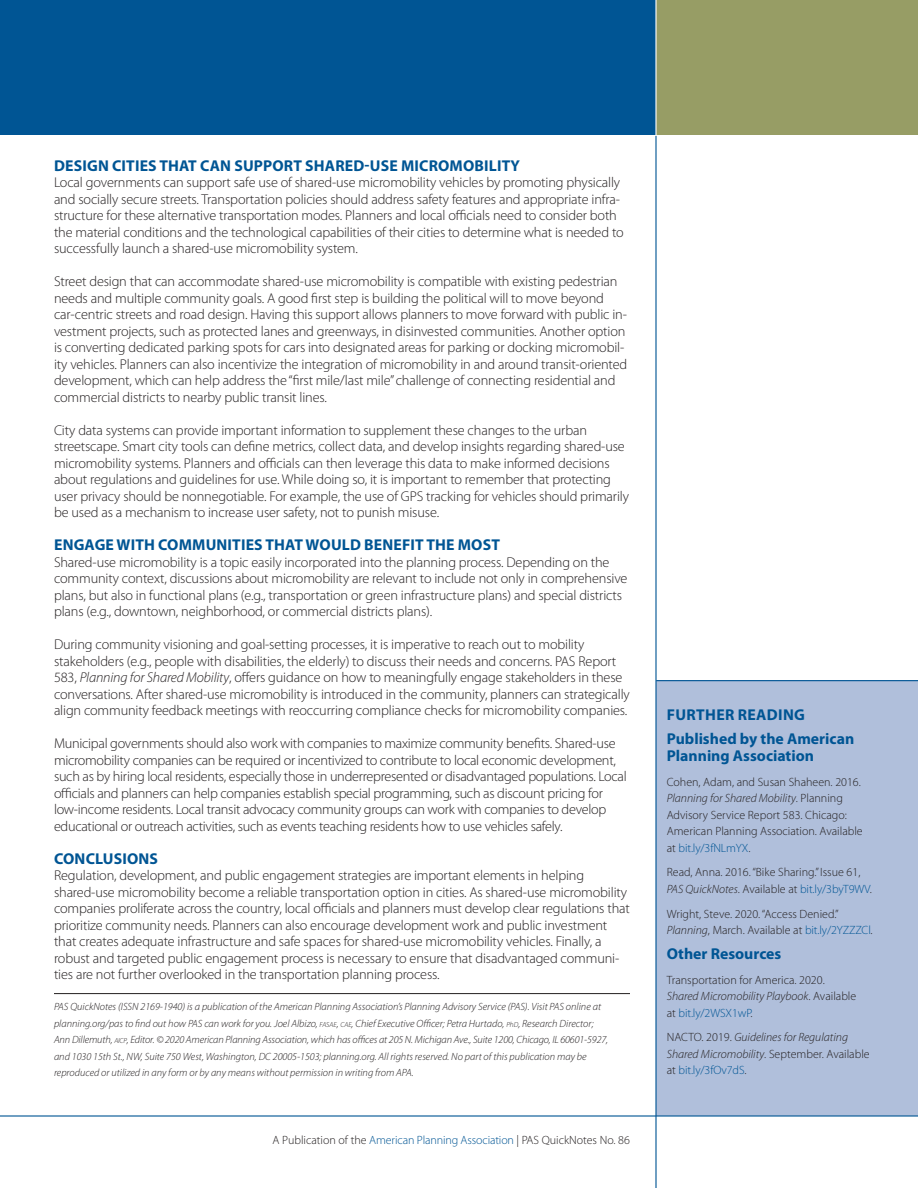
<style>
.page{position:relative;width:918px;height:1188px;background:#fff}
.page>*{position:absolute;margin:0;border:0;box-sizing:border-box;transform-origin:0 0}
.t1{font:700 15.75px/24.8px "Myriad Pro";letter-spacing:.01em;color:#005594}
.t2{font:300 14.25px/16.5px "Myriad Pro";letter-spacing:-.01em;color:#231f20}
.t3{font:300 12px/16.5px "Myriad Pro";color:#231f20}
.t4{font:italic 300 12px/16.5px "Myriad Pro";color:#231f20}
.t5{font:italic 300 10.5px/16.5px "Myriad Pro";color:#231f20}
.s1{font-style:italic}
.s2{font-size:7.35px}
.s3{font-style:inherit}
.s4{font-size:7.5px}
.s5{color:#005594}
.s6{font-style:normal}
.s7{font-style:normal;color:#005594}
</style>
<div class="page">
<div style="left:656px;top:681px;width:262px;height:435px;background:#b0bfdb"></div>
<div style="left:0;top:0;width:658px;height:135px;background:#005594"></div>
<div style="left:656px;top:0;width:262px;height:135px;background:#979d65"></div>
<hr style="left:655px;top:0;width:2px;height:135px;background:#fff">
<hr style="left:655px;top:136px;width:2px;height:1052px;background:#005594">
<hr style="left:656px;top:680px;width:262px;height:1px;background:#005594">
<hr style="left:0;top:1115px;width:918px;height:2px;background:#005594">
<hr style="left:54px;top:993px;width:576px;height:1px;background:#231f20">
<p class="t1" style="left:54px;top:153px;width:467px">DESIGN CITIES THAT CAN SUPPORT SHARED-USE MICROMOBILITY</p>
<p class="t2" style="left:54px;top:175px;width:571px">Local governments can support safe use of shared-use micromobility vehicles by promoting physically and socially secure streets. Transportation policies should address safety features and appropriate infra&shy;structure for these alternative transportation modes. Planners and local officials need to consider both the material conditions and the technological capabilities of their cities to determine what is needed to successfully launch a shared-use micromobility system.</p>
<p class="t2" style="left:54px;top:274px;width:575px">Street design that can accommodate shared-use micromobility is compatible with existing pedestrian needs and multiple community goals. A good first step is building the political will to move beyond car-centric streets and road design. Having this support allows planners to move forward with public in&shy;vestment projects, such as protected lanes and greenways, in disinvested communities. Another option is converting dedicated parking spots for cars into designated areas for parking or docking micromobil&shy;ity vehicles. Planners can also incentivize the integration of micromobility in and around transit-oriented development, which can help address the “first mile/last mile” challenge of connecting residential and commercial districts to nearby public transit lines.</p>
<p class="t2" style="left:54px;top:422px;width:577px">City data systems can provide important information to supplement these changes to the urban streetscape. Smart city tools can define metrics, collect data, and develop insights regarding shared-use micromobility systems. Planners and officials can then leverage this data to make informed decisions about regulations and guidelines for use. While doing so, it is important to remember that protecting user privacy should be nonnegotiable. For example, the use of GPS tracking for vehicles should primarily be used as a mechanism to increase user safety, not to punish misuse.</p>
<p class="t1" style="left:54px;top:533px;width:447px">ENGAGE WITH COMMUNITIES THAT WOULD BENEFIT THE MOST</p>
<p class="t2" style="left:54px;top:554px;width:575px">Shared-use micromobility is a topic easily incorporated into the planning process. Depending on the community context, discussions about micromobility are relevant to include not only in comprehensive plans, but also in functional plans (e.g., transportation or green infrastructure plans) and special districts plans (e.g., downtown, neighborhood, or commercial districts plans).</p>
<p class="t2" style="left:54px;top:637px;width:577px">During community visioning and goal-setting processes, it is imperative to reach out to mobility stakeholders (e.g., people with disabilities, the elderly) to discuss their needs and concerns. PAS Report 583, <span class="s1">Planning for Shared Mobility</span>, offers guidance on how to meaningfully engage stakeholders in these conversations. After shared-use micromobility is introduced in the community, planners can strategically align community feedback meetings with reoccurring compliance checks for micromobility companies.</p>
<p class="t2" style="left:54px;top:736px;width:574px">Municipal governments should also work with companies to maximize community benefits. Shared-use micromobility companies can be required or incentivized to contribute to local economic development, such as by hiring local residents, especially those in underrepresented or disadvantaged populations. Local officials and planners can help companies establish special programming, such as discount pricing for low-income residents. Local transit advocacy community groups can work with companies to develop educational or outreach activities, such as events teaching residents how to use vehicles safely.</p>
<p class="t1" style="left:54px;top:846px;width:105px">CONCLUSIONS</p>
<p class="t2" style="left:54px;top:868px;width:577px">Regulation, development, and public engagement strategies are important elements in helping shared-use micromobility become a reliable transportation option in cities. As shared-use micromobility companies proliferate across the country, local officials and planners must develop clear regulations that prioritize community needs. Planners can also encourage development work and public investment that creates adequate infrastructure and safe spaces for shared-use micromobility vehicles. Finally, a robust and targeted public engagement process is necessary to ensure that disadvantaged communi&shy;ties are not further overlooked in the transportation planning process.</p>
<p class="t5" style="left:54px;top:999px;width:556px">PAS QuickNotes (ISSN 2169-1940) is a publication of the American Planning Association’s Planning Advisory Service (PAS). Visit PAS online at planning.org/pas to find out how PAS can work for you. Joel Albizo, <span class="s2">FASAE</span><span class="s3">,</span> <span class="s2">CAE</span>, Chief Executive Officer; Petra Hurtado, <span class="s2">P</span><span class="s4">h</span><span class="s2">D</span>, Research Director; Ann Dillemuth, <span class="s2">AICP</span>, Editor. © 2020 American Planning Association, which has offices at 205 N. Michigan Ave., Suite 1200, Chicago, IL 60601-5927, and 1030 15th St., NW, Suite 750 West, Washington, DC 20005-1503; planning.org. All rights reserved. No part of this publication may be reproduced or utilized in any form or by any means without permission in writing from APA.</p>
<p class="t3" style="left:273px;top:1132px;width:359px">A Publication of the <span class="s5">American Planning Association</span> | PAS QuickNotes No. 86</p>
<p class="t1" style="left:667px;top:702px;width:189px">FURTHER READING<br>Published by the American</p>
<p class="t1" style="left:667px;top:743px;width:149px">Planning Association</p>
<p class="t3" style="left:667px;top:773px;width:198px">Cohen, Adam, and Susan Shaheen. 2016.<br><span class="s1">Planning for Shared Mobility</span>. Planning Advisory Service Report 583. Chicago:<br>American Planning Association. Available at <span class="s5">bit.ly/3fNLmYX</span>.</p>
<p class="t3" style="left:667px;top:864px;width:207px">Read, Anna. 2016. “Bike Sharing.” Issue 61,<br><span class="s1">PAS QuickNotes</span>. Available at <span class="s5">bit.ly/3byT9WV</span>.</p>
<p class="t3" style="left:667px;top:905px;width:207px">Wright, Steve. 2020. “Access Denied.”<br><span class="s1">Planning</span>, March. Available at <span class="s5">bit.ly/2YZZZCl</span>.</p>
<p class="t1" style="left:667px;top:941px;width:116px">Other Resources</p>
<p class="t3" style="left:667px;top:971px;width:191px">Transportation for America. 2020.<br><span class="s1">Shared Micromobility Playbook</span>. Available at <span class="s5">bit.ly/2WSX1wP</span>.</p>
<p class="t4" style="left:667px;top:1029px;width:205px"><span class="s6">NACTO. 2019.</span> Guidelines for Regulating<br>Shared Micromobility<span class="s6">. September. Available at</span> <span class="s7">bit.ly/3fOv7dS</span><span class="s6">.</span></p>
</div>
